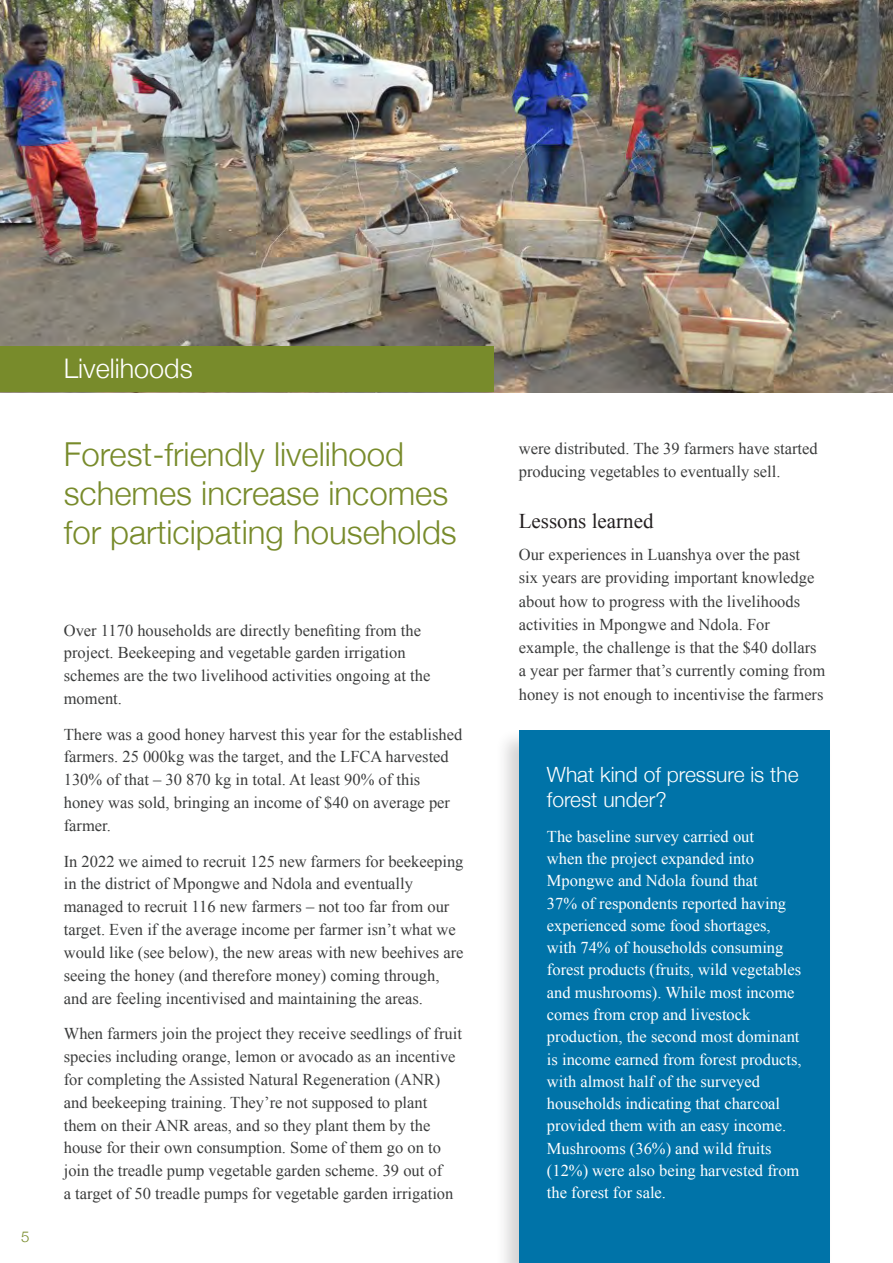
<style>
.page{position:relative;width:893px;height:1263px;background:#fff}
.page>*{position:absolute;margin:0;border:0;box-sizing:border-box;transform-origin:0 0}
.intro_white{font:300 33px/39px "Helvetica Neue";color:#788b2b}
.location_title{font:300 27px "Helvetica Neue";color:#fff}
.intro_white-2{font:300 21px/25.2px "Helvetica Neue";color:#fff}
.body_smallish_title{font:21px "Times New Roman";color:#231f20}
.body_black{font:16.5px/22.8px "Times New Roman";color:#3b3c3c}
.body_white{font:16.5px/22.4px "Times New Roman";color:#fff}
.t1{font:300 15px "Helvetica Neue";color:#788b2b}
</style>
<div class="page">
<img style="left:0;top:0;width:893px;height:392px">
<div style="left:0;top:347px;width:493px;height:45px;background:#788b2b"></div>
<div style="left:495px;top:727px;width:339px;height:536px;background:#231f20;opacity:.2"></div>
<div style="left:519px;top:730px;width:310px;height:533px;background:#0073a8"></div>
<p class="t1" style="left:21px;top:1224px;width:10px">5</p>
<p class="location_title" style="left:64px;top:347px;width:131px">Livelihoods</p>
<p class="intro_white" style="left:64px;top:432px;width:394px">Forest-friendly livelihood schemes increase incomes for participating households</p>
<p class="body_black" style="left:64px;top:618px;width:368px">Over 1170 households are directly benefiting from the project. Beekeeping and vegetable garden irrigation schemes are the two livelihood activities ongoing at the moment.</p>
<p class="body_black" style="left:64px;top:722px;width:400px">There was a good honey harvest this year for the established farmers. 25 000kg was the target, and the LFCA harvested 130% of that – 30 870 kg in total. At least 90% of this honey was sold, bringing an income of $40 on average per farmer.</p>
<p class="body_black" style="left:64px;top:849px;width:401px">In 2022 we aimed to recruit 125 new farmers for beekeeping in the district of Mpongwe and Ndola and eventually managed to recruit 116 new farmers – not too far from our target. Even if the average income per farmer isn’t what we would like (see below), the new areas with new beehives are seeing the honey (and therefore money) coming through, and are feeling incentivised and maintaining the areas.</p>
<p class="body_black" style="left:64px;top:1022px;width:400px">When farmers join the project they receive seedlings of fruit species including orange, lemon or avocado as an incentive for completing the Assisted Natural Regeneration (ANR) and beekeeping training. They’re not supposed to plant them on their ANR areas, and so they plant them by the house for their own consumption. Some of them go on to join the treadle pump vegetable garden scheme. 39 out of<br>a target of 50 treadle pumps for vegetable garden irrigation</p>
<p class="body_black" style="left:519px;top:436px;width:300px;line-height:23.2px">were distributed. The 39 farmers have started producing vegetables to eventually sell.</p>
<p class="body_smallish_title" style="left:519px;top:507px;width:136px">Lessons learned</p>
<p class="body_black" style="left:519px;top:543px;width:308px;line-height:23.2px">Our experiences in Luanshya over the past<br>six years are providing important knowledge about how to progress with the livelihoods activities in Mpongwe and Ndola. For example, the challenge is that the $40 dollars a year per farmer that’s currently coming from honey is not enough to incentivise the farmers</p>
<p class="intro_white-2" style="left:547px;top:760px;width:253px">What kind of pressure is the forest under?</p>
<p class="body_white" style="left:547px;top:825px;width:256px">The baseline survey carried out<br>when the project expanded into Mpongwe and Ndola found that<br>37% of respondents reported having experienced some food shortages, with 74% of households consuming forest products (fruits, wild vegetables and mushrooms). While most income comes from crop and livestock production, the second most dominant is income earned from forest products, with almost half of the surveyed households indicating that charcoal provided them with an easy income.<br>Mushrooms (36%) and wild fruits (12%) were also being harvested from the forest for sale.</p>
</div>
